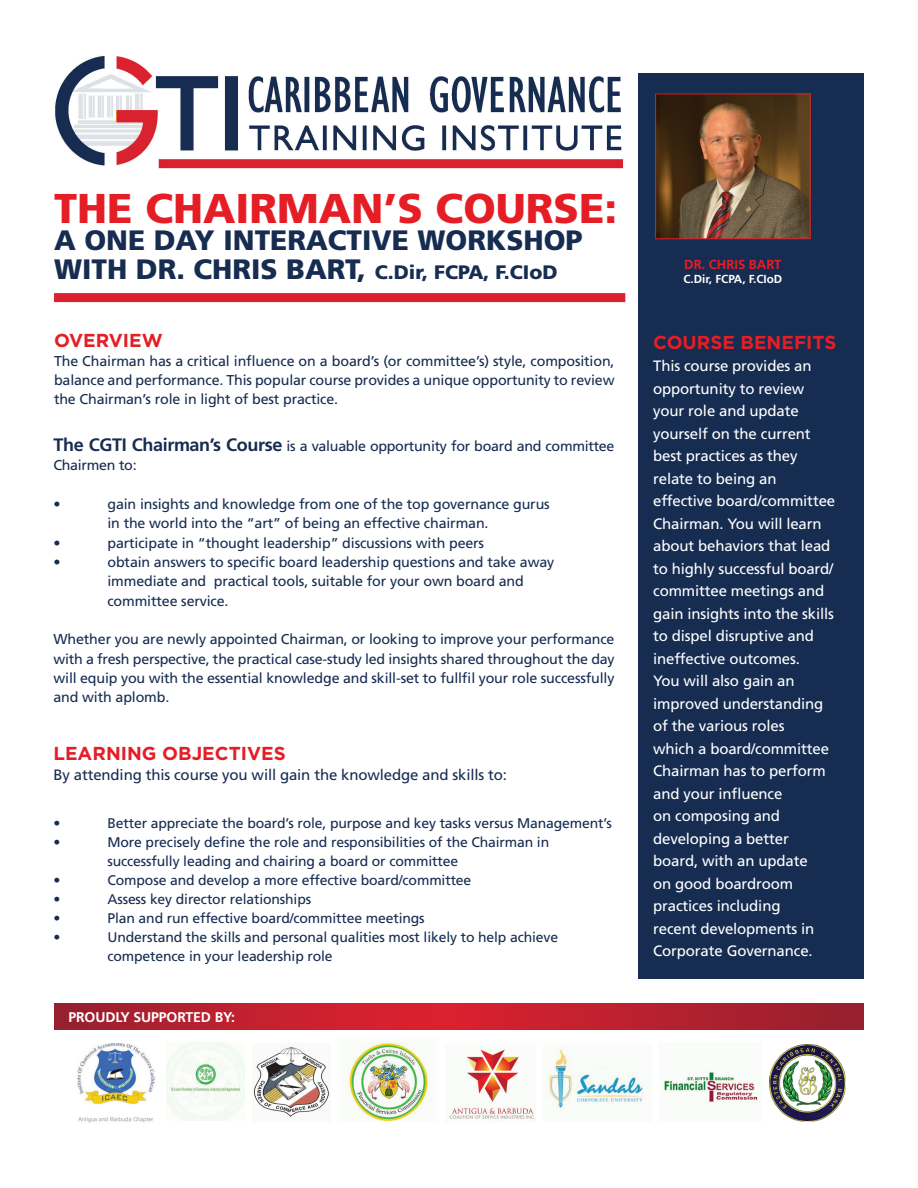
<style>
.page{position:relative;width:918px;height:1188px;background:#fff}
.page>*{position:absolute;margin:0;border:0;box-sizing:border-box;transform-origin:0 0}
.t1{font:900 41.55px "Frutiger";color:#e51e26}
.t2{font:900 28.05px/28.5px "Frutiger";color:#162c51}
.t3{font:700 18.75px "Gotham";color:#e51e26}
.t4{font:15px/22.5px "Frutiger";letter-spacing:-.01em;color:#fff}
.t5{font:15px "Frutiger";letter-spacing:-.01em;color:#162c51}
.t6{font:14.25px/19.4px "Frutiger";letter-spacing:-.01em;color:#162c51}
.t7{font:700 14.1px "Frutiger";letter-spacing:-.01em;color:#fff}
.t8{font:13.95px/19px "Frutiger";letter-spacing:-.01em;color:#162c51}
.t9{font:700 13.05px "Frutiger";color:#e51e26}
.t10{font:700 11.7px "Frutiger";color:#fff}
.s1{font-size:19.5px}
.s2{font-weight:700;font-size:18px}
</style>
<div class="page">
<svg style="left:54px;top:1004px;width:810px;height:25px;background:#ba202e"></svg>
<img style="left:77px;top:1043px;width:78px;height:80px">
<img style="left:166px;top:1043px;width:78px;height:78px">
<img style="left:253px;top:1047px;width:76px;height:70px">
<img style="left:348px;top:1041px;width:81px;height:81px">
<img style="left:449px;top:1049px;width:87px;height:70px">
<img style="left:547px;top:1048px;width:98px;height:64px">
<img style="left:663px;top:1071px;width:95px;height:32px">
<img style="left:769px;top:1045px;width:77px;height:76px">
<img style="left:55px;top:56px;width:584px;height:122px">
<div style="left:54px;top:293px;width:571px;height:9px;background:#da212f"></div>
<div style="left:639px;top:73px;width:225px;height:905px;background:#162c51"></div>
<img style="left:657px;top:96px;width:151px;height:141px">
<div style="left:655px;top:94px;width:155px;height:145px;border:1px solid #e51e26"></div>
<h1 class="t1" style="left:54px;top:184px;width:565px">THE CHAIRMAN’S COURSE:</h1>
<h2 class="t2" style="left:54px;top:226px;width:530px">A ONE DAY INTERACTIVE WORKSHOP<br>WITH DR. CHRIS BART, <span class="s1">C.DIR, FCPA, F.CIOD</span></h2>
<h3 class="t3" style="left:54px;top:330px;width:110px">OVERVIEW</h3>
<p class="t6" style="left:54px;top:352px;width:562px;line-height:18.8px;text-align:justify">The Chairman has a critical influence on a board’s (or committee’s) style, composition, balance and performance. This popular course provides a unique opportunity to review the Chairman’s role in light of best practice.</p>
<p class="t6" style="left:53px;top:436px;width:563px"><span class="s2">The CGTI Chairman’s Course</span> is a valuable opportunity for board and committee<br>Chairmen to:</p>
<p class="t6" style="left:53px;top:494px;width:9px">•</p>
<p class="t6" style="left:107px;top:494px;width:444px">gain insights and knowledge from one of the top governance gurus in the world into the “art” of being an effective chairman.</p>
<p class="t6" style="left:53px;top:533px;width:9px">•</p>
<p class="t6" style="left:107px;top:533px;width:378px">participate in “thought leadership” discussions with peers</p>
<p class="t6" style="left:53px;top:552px;width:9px">•</p>
<p class="t6" style="left:107px;top:552px;width:448px">obtain answers to specific board leadership questions and take away immediate and practical tools, suitable for your own board and committee service.</p>
<p class="t6" style="left:53px;top:630px;width:563px;text-align:justify">Whether you are newly appointed Chairman, or looking to improve your performance with a fresh perspective, the practical case-study led insights shared throughout the day will equip you with the essential knowledge and skill-set to fullfil your role successfully and with aplomb.</p>
<h3 class="t3" style="left:53px;top:743px;width:234px">LEARNING OBJECTIVES</h3>
<p class="t5" style="left:53px;top:766px;width:455px">By attending this course you will gain the knowledge and skills to:</p>
<p class="t8" style="left:53px;top:814px;width:8px">•</p>
<p class="t8" style="left:107px;top:814px;width:506px">Better appreciate the board’s role, purpose and key tasks versus Management’s</p>
<p class="t8" style="left:53px;top:833px;width:8px">•</p>
<p class="t8" style="left:107px;top:833px;width:443px">More precisely define the role and responsibilities of the Chairman in successfully leading and chairing a board or committee</p>
<p class="t8" style="left:53px;top:870px;width:8px">•</p>
<p class="t8" style="left:107px;top:870px;width:365px">Compose and develop a more effective board/committee</p>
<p class="t8" style="left:53px;top:889px;width:8px">•</p>
<p class="t8" style="left:107px;top:889px;width:205px">Assess key director relationships</p>
<p class="t8" style="left:53px;top:908px;width:8px">•</p>
<p class="t8" style="left:107px;top:908px;width:319px">Plan and run effective board/committee meetings</p>
<p class="t8" style="left:53px;top:927px;width:8px">•</p>
<p class="t8" style="left:107px;top:927px;width:452px">Understand the skills and personal qualities most likely to help achieve competence in your leadership role</p>
<p class="t7" style="left:68px;top:1009px;width:168px">Proudly supported by:</p>
<p class="t9" style="left:684px;top:257px;width:91px">DR. CHRIS BART</p>
<p class="t10" style="left:683px;top:272px;width:99px">C.Dir, FCPA, F.CIoD</p>
<h3 class="t3" style="left:653px;top:331px;width:185px">COURSE BENEFITS</h3>
<p class="t4" style="left:653px;top:354px;width:184px">This course provides an opportunity to review your role and update yourself on the current best practices as they relate to being an effective board/committee<br>Chairman. You will learn about behaviors that lead to highly successful board/ committee meetings and gain insights into the skills to dispel disruptive and ineffective outcomes.<br>You will also gain an improved understanding of the various roles<br>which a board/committee<br>Chairman has to perform and your influence<br>on composing and developing a better board, with an update<br>on good boardroom practices including<br>recent developments in<br>Corporate Governance.</p>
</div>
